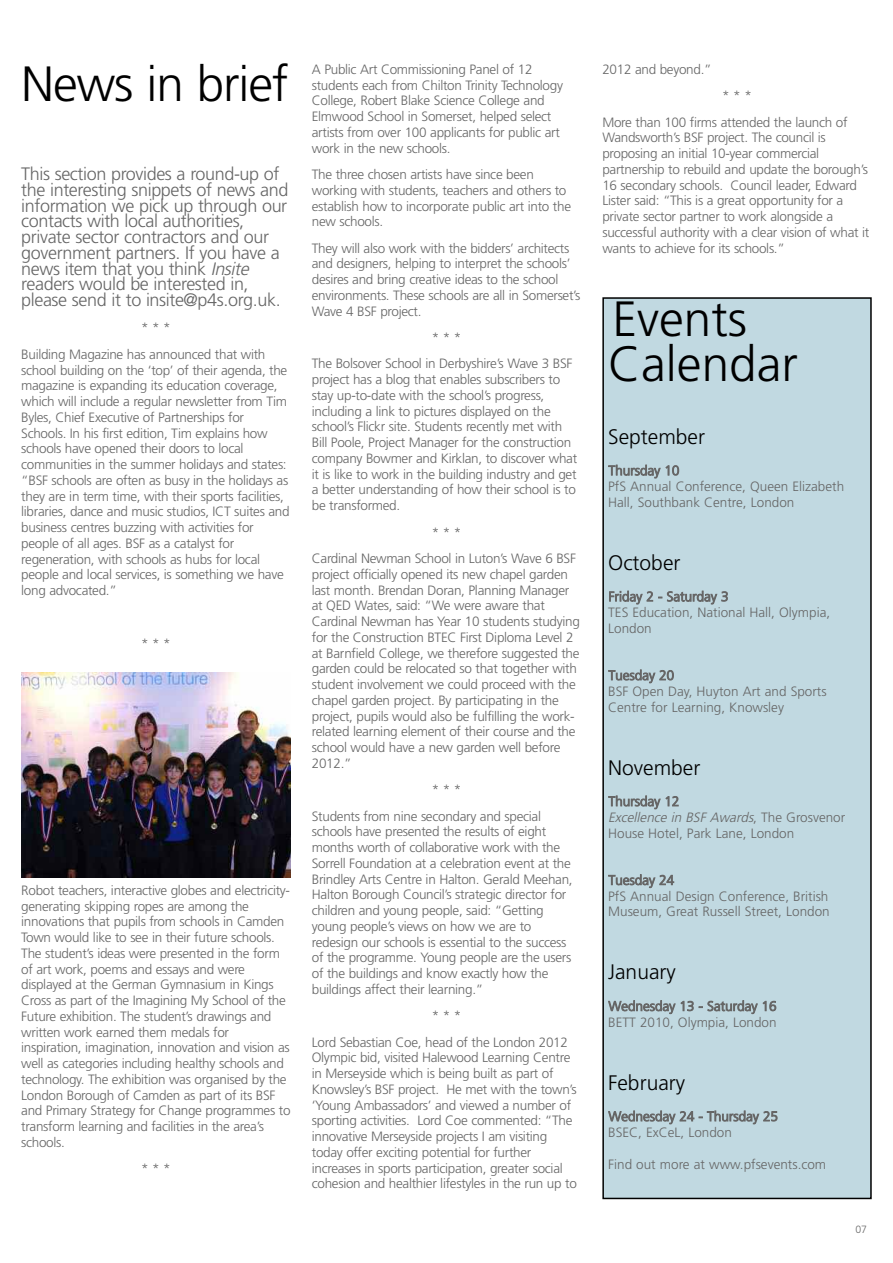
<style>
.page{position:relative;width:893px;height:1263px;background:#fff}
.page>*{position:absolute;margin:0;border:0;box-sizing:border-box;transform-origin:0 0}
.t1{font:300 49.5px/45px "Frutiger LT Com";color:#000}
.t2{font:300 49.5px "Frutiger LT Com";letter-spacing:-.02em;color:#000}
.t3{font:300 21px "Frutiger LT Com";color:#000}
.t4{font:300 18px/15.8px "Frutiger LT Com";letter-spacing:-.02em;color:#666}
.t5{font:300 13.5px/15.8px "Frutiger LT Com";letter-spacing:-.02em;color:#666}
.t6{font:300 13.5px/15.9px "Frutiger LT Com";color:#666}
.t7{font:300 10.5px "Frutiger LT Com";color:#666}
.s1{font-style:italic}
</style>
<div class="page">
<img style="left:21px;top:673px;width:270px;height:204px">
<div style="left:603px;top:298px;width:268px;height:900px;background:#c1d9e1"></div>
<div style="left:602px;top:297px;width:270px;height:902px;border:2px solid #000"></div>
<h1 class="t2" style="left:21px;top:55px;width:269px">News in brief</h1>
<p class="t4" style="left:21px;top:166px;width:269px">This section provides a round-up of the interesting snippets of news and information we pick up through our contacts with local authorities, private sector contractors and our government partners. If you have a news item that you think <span class="s1">Insite </span>readers would be interested in, please send it to insite@p4s.org.uk.</p>
<p class="t5" style="left:21px;top:315px;width:246px;line-height:26.4px;text-indent:120px">***<br>Building Magazine has announced that with</p>
<p class="t5" style="left:21px;top:362px;width:270px">school building on the ‘top’ of their agenda, the magazine is expanding its education coverage, which will include a regular newsletter from Tim Byles, Chief Executive of Partnerships for Schools. In his first edition, Tim explains how schools have opened their doors to local communities in the summer holidays and states: “BSF schools are often as busy in the holidays as they are in term time, with their sports facilities, libraries, dance and music studios, ICT suites and business centres buzzing with activities for people of all ages. BSF as a catalyst for regeneration, with schools as hubs for local people and local services, is something we have long advocated.”</p>
<p class="t5" style="left:141px;top:635px;width:31px">***</p>
<p class="t5" style="left:21px;top:882px;width:271px">Robot teachers, interactive globes and electricity&shy;generating skipping ropes are among the innovations that pupils from schools in Camden Town would like to see in their future schools.<br>The student’s ideas were presented in the form of art work, poems and essays and were displayed at the German Gymnasium in Kings Cross as part of the Imagining My School of the Future exhibition. The student’s drawings and written work earned them medals for inspiration, imagination, innovation and vision as well as categories including healthy schools and technology. The exhibition was organised by the London Borough of Camden as part of its BSF and Primary Strategy for Change programmes to transform learning and facilities in the area’s schools.</p>
<p class="t5" style="left:141px;top:1161px;width:31px">***</p>
<p class="t5" style="left:312px;top:61px;width:253px">A Public Art Commissioning Panel of 12 students each from Chilton Trinity Technology College, Robert Blake Science College and Elmwood School in Somerset, helped select artists from over 100 applicants for public art work in the new schools.</p>
<p class="t5" style="left:312px;top:167px;width:261px">The three chosen artists have since been working with students, teachers and others to establish how to incorporate public art into the new schools.</p>
<p class="t5" style="left:312px;top:240px;width:270px">They will also work with the bidders’ architects and designers, helping to interpret the schools’ desires and bring creative ideas to the school environments. These schools are all in Somerset’s Wave 4 BSF project.</p>
<p class="t5" style="left:312px;top:324px;width:262px;line-height:26.4px;text-indent:120px">***<br>The Bolsover School in Derbyshire’s Wave 3 BSF</p>
<p class="t5" style="left:312px;top:372px;width:267px">project has a blog that enables subscribers to stay up-to-date with the school’s progress, including a link to pictures displayed on the school’s Flickr site. Students recently met with Bill Poole, Project Manager for the construction company Bowmer and Kirklan, to discover what it is like to work in the building industry and get a better understanding of how their school is to be transformed.</p>
<p class="t5" style="left:312px;top:519px;width:266px;line-height:26.4px;text-align:center">***<br>Cardinal Newman School in Luton’s Wave 6 BSF</p>
<p class="t5" style="left:312px;top:566px;width:270px">project officially opened its new chapel garden last month. Brendan Doran, Planning Manager at QED Wates, said: “We were aware that Cardinal Newman has Year 10 students studying for the Construction BTEC First Diploma Level 2 at Barnfield College, we therefore suggested the garden could be relocated so that together with student involvement we could proceed with the chapel garden project. By participating in the project, pupils would also be fulfilling the work&shy;related learning element of their course and the school would have a new garden well before 2012.”</p>
<p class="t5" style="left:312px;top:776px;width:231px;line-height:26.4px;text-indent:120px">***<br>Students from nine secondary and special</p>
<p class="t5" style="left:312px;top:824px;width:262px">schools have presented the results of eight months worth of collaborative work with the Sorrell Foundation at a celebration event at the Brindley Arts Centre in Halton. Gerald Meehan, Halton Borough Council’s strategic director for children and young people, said: “Getting young people’s views on how we are to redesign our schools is essential to the success of the programme. Young people are the users of the buildings and know exactly how the buildings affect their learning.”</p>
<p class="t5" style="left:312px;top:1002px;width:258px;line-height:26.4px;text-indent:120px">***<br>Lord Sebastian Coe, head of the London 2012</p>
<p class="t5" style="left:312px;top:1050px;width:267px">Olympic bid, visited Halewood Learning Centre in Merseyside which is being built as part of Knowsley’s BSF project. He met with the town’s ‘Young Ambassadors’ and viewed a number of sporting activities. Lord Coe commented: “The innovative Merseyside projects I am visiting today offer exciting potential for further increases in sports participation, greater social cohesion and healthier lifestyles in the run up to</p>
<p class="t5" style="left:602px;top:61px;width:111px">2012 and beyond.”</p>
<p class="t5" style="left:602px;top:83px;width:247px;line-height:26.4px;text-indent:120px">***<br>More than 100 firms attended the launch of</p>
<p class="t5" style="left:602px;top:130px;width:268px">Wandsworth’s BSF project. The council is proposing an initial 10-year commercial partnership to rebuild and update the borough’s 16 secondary schools. Council leader, Edward Lister said: “This is a great opportunity for a private sector partner to work alongside a successful authority with a clear vision of what it wants to achieve for its schools.”</p>
<h1 class="t1" style="left:608px;top:297px;width:191px">Events<br>Calendar</h1>
<h2 class="t3" style="left:608px;top:424px;width:98px">September</h2>
<p class="t6" style="left:608px;top:463px;width:238px">Thursday 10<br>PfS Annual Conference, Queen Elizabeth<br>Hall, Southbank Centre, London</p>
<h2 class="t3" style="left:608px;top:550px;width:74px">October</h2>
<p class="t6" style="left:608px;top:589px;width:224px">Friday 2 - Saturday 3<br>TES Education, National Hall, Olympia,<br>London</p>
<p class="t6" style="left:608px;top:667px;width:220px">Tuesday 20<br>BSF Open Day, Huyton Art and Sports<br>Centre for Learning, Knowsley</p>
<h2 class="t3" style="left:608px;top:755px;width:94px">November</h2>
<p class="t6" style="left:608px;top:793px;width:239px">Thursday 12<br><span class="s1">Excellence in BSF Awards</span>, T h e G r o s v e n o r<br>House Hotel, Park Lane, London</p>
<p class="t6" style="left:608px;top:872px;width:223px">Tuesday 24<br>PfS Annual Design Conference, British<br>Museum, Great Russell Street, London</p>
<h2 class="t3" style="left:608px;top:960px;width:69px">January</h2>
<p class="t6" style="left:608px;top:998px;width:170px">Wednesday 13 - Saturday 16<br>BETT 2010, Olympia, London</p>
<h2 class="t3" style="left:608px;top:1070px;width:78px">February</h2>
<p class="t6" style="left:608px;top:1108px;width:171px">Wednesday 24 - Thursday 25<br>BSEC, ExCeL, London</p>
<p class="t6" style="left:608px;top:1156px;width:219px">Find out more at www.pfsevents.com</p>
<p class="t7" style="left:855px;top:1223px;width:13px">07</p>
</div>
